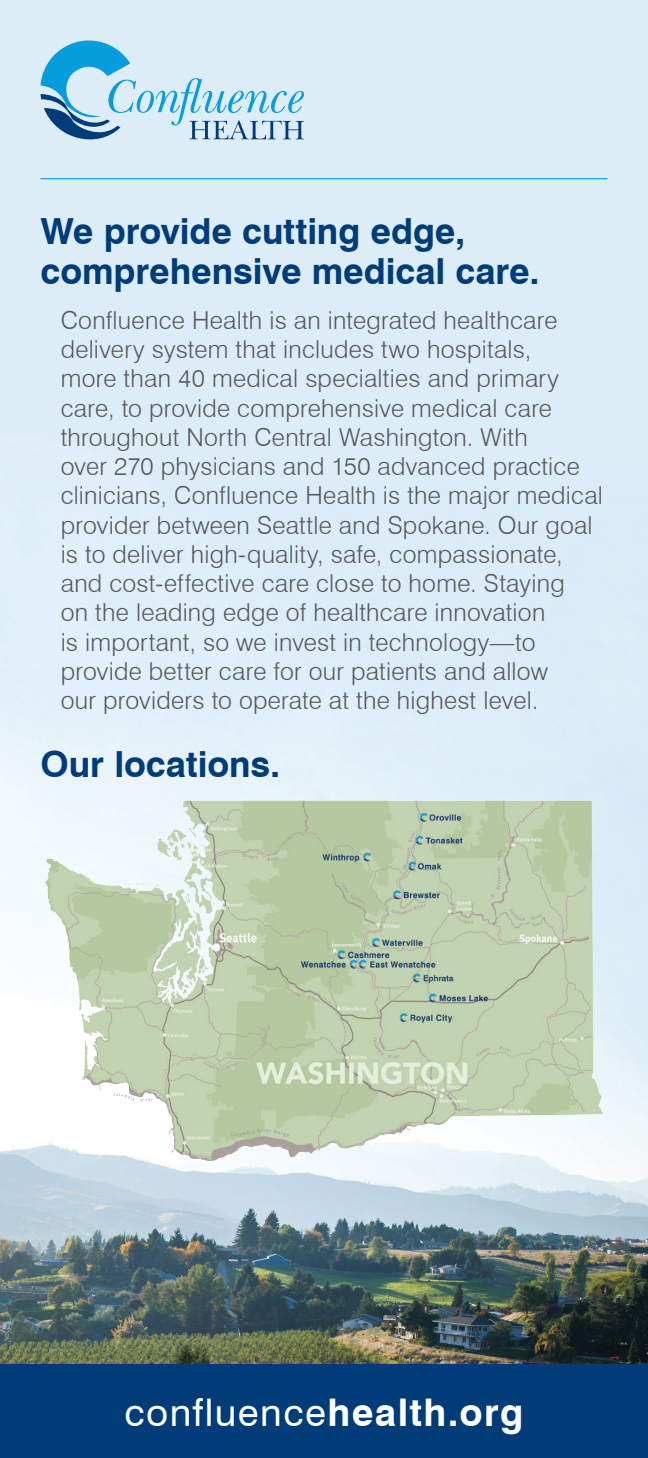
<style>
.page{position:relative;width:648px;height:1458px;background:#fff}
.page>*{position:absolute;margin:0;border:0;box-sizing:border-box;transform-origin:0 0}
.t1{font:38.02px "Swiss 721 BT";letter-spacing:.04em;color:#fff}
.t2{font:700 36px/39.6px "Swiss 721 BT";color:#003d78}
.t3{font:300 24.75px/29.2px "Swiss 721 BT";letter-spacing:.01em;color:#57585a}
.s1{font-weight:700}
</style>
<div class="page">
<img style="left:0;top:0;width:648px;height:1364px">
<svg style="left:41px;top:40px;width:263px;height:110px;background:#b2d7eb"></svg>
<hr style="left:40px;top:178px;width:568px;height:1px;background:#069ddc">
<img style="left:46px;top:801px;width:556px;height:359px">
<div style="left:0;top:1364px;width:648px;height:94px;background:#003d78"></div>
<h2 class="t2" style="left:40px;top:211px;width:501px">We provide cutting edge, comprehensive medical care.</h2>
<p class="t3" style="left:61px;top:305px;width:544px">Confluence Health is an integrated healthcare delivery system that includes two hospitals,<br>more than 40 medical specialties and primary care, to provide comprehensive medical care throughout North Central Washington. With<br>over 270 physicians and 150 advanced practice clinicians, Confluence Health is the major medical provider between Seattle and Spokane. Our goal is to deliver high-quality, safe, compassionate, and cost-effective care close to home. Staying<br>on the leading edge of healthcare innovation<br>is important, so we invest in technology—to provide better care for our patients and allow<br>our providers to operate at the highest level.</p>
<h2 class="t2" style="left:40px;top:744px;width:242px">Our locations.</h2>
<h1 class="t1" style="left:124px;top:1389px;width:401px">confluence<span class="s1">health.org</span></h1>
</div>
